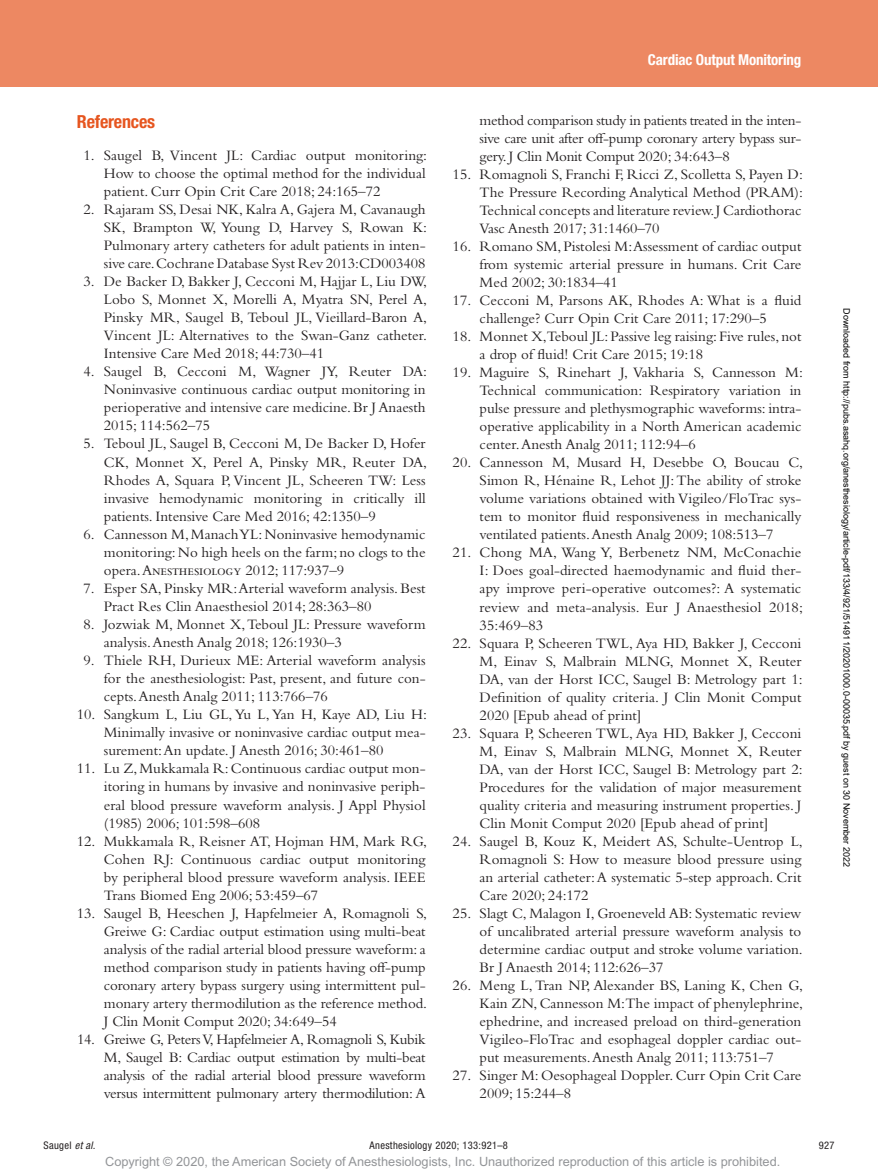
<style>
.page{position:relative;width:878px;height:1175px;background:#fff}
.page>*{position:absolute;margin:0;border:0;box-sizing:border-box;transform-origin:0 0}
.t1{font:700 condensed 18px "Helvetica Neue LT Std";letter-spacing:-.01em;color:#e6551f}
.t2{font:15px/18px "Bembo Std";color:#231f20;text-align:justify}
.t3{font:700 condensed 15px "Helvetica Neue LT Std";letter-spacing:-.01em;color:#fff}
.t4{font:12.75px "Arial MT Std";color:#939598}
.t5{font:condensed 10.5px "Helvetica Neue LT Std";letter-spacing:.03em;color:#231f20}
.t6{font:9px "Arial";color:#000}
.s1{font-style:italic}
</style>
<div class="page">
<div style="left:0;top:0;width:878px;height:86px;background:#ed8862"></div>
<p class="t1" style="left:77px;top:110px;width:80px">References</p>
<p class="t2" style="left:104px;top:146px;width:325px;text-indent:-20px">1. Saugel B, Vincent JL: Cardiac output monitoring:<br>How to choose the optimal method for the individual patient. Curr Opin Crit Care 2018; 24:165–72</p>
<p class="t2" style="left:104px;top:200px;width:325px;text-indent:-20px">2. Rajaram SS, Desai NK, Kalra A, Gajera M, Cavanaugh SK, Brampton W, Young D, Harvey S, Rowan K:<br>Pulmonary artery catheters for adult patients in inten&shy;sive care. Cochrane Database Syst Rev 2013:CD003408</p>
<p class="t2" style="left:104px;top:272px;width:325px;text-indent:-20px">3. De Backer D, Bakker J, Cecconi M, Hajjar L, Liu DW, Lobo S, Monnet X, Morelli A, Myatra SN, Perel A, Pinsky MR, Saugel B, Teboul JL, Vieillard-Baron A, Vincent JL: Alternatives to the Swan-Ganz catheter.<br>Intensive Care Med 2018; 44:730–41</p>
<p class="t2" style="left:104px;top:362px;width:325px;text-indent:-20px">4. Saugel B, Cecconi M, Wagner JY, Reuter DA:<br>Noninvasive continuous cardiac output monitoring in perioperative and intensive care medicine. Br J Anaesth 2015; 114:562–75</p>
<p class="t2" style="left:104px;top:434px;width:325px;text-indent:-20px">5. Teboul JL, Saugel B, Cecconi M, De Backer D, Hofer CK, Monnet X, Perel A, Pinsky MR, Reuter DA, Rhodes A, Squara P, Vincent JL, Scheeren TW: Less invasive hemodynamic monitoring in critically ill patients. Intensive Care Med 2016; 42:1350–9</p>
<p class="t2" style="left:104px;top:525px;width:323px;text-indent:-20px">6. Cannesson M, Manach YL: Noninvasive hemodynamic monitoring: No high heels on the farm; no clogs to the opera. Anesthesiology 2012; 117:937–9</p>
<p class="t2" style="left:104px;top:579px;width:323px;text-indent:-20px">7. Esper SA, Pinsky MR: Arterial waveform analysis. Best<br>Pract Res Clin Anaesthesiol 2014; 28:363–80</p>
<p class="t2" style="left:104px;top:615px;width:323px;text-indent:-20px">8. Jozwiak M, Monnet X, Teboul JL: Pressure waveform analysis. Anesth Analg 2018; 126:1930–3</p>
<p class="t2" style="left:104px;top:651px;width:323px;text-indent:-20px">9. Thiele RH, Durieux ME: Arterial waveform analysis for the anesthesiologist: Past, present, and future con&shy;cepts. Anesth Analg 2011; 113:766–76</p>
<p class="t2" style="left:104px;top:705px;width:325px;text-indent:-27px">10. Sangkum L, Liu GL, Yu L, Yan H, Kaye AD, Liu H:<br>Minimally invasive or noninvasive cardiac output mea&shy;surement: An update. J Anesth 2016; 30:461–80</p>
<p class="t2" style="left:104px;top:759px;width:323px;text-indent:-27px">11. Lu Z, Mukkamala R: Continuous cardiac output mon&shy;itoring in humans by invasive and noninvasive periph&shy;eral blood pressure waveform analysis. J Appl Physiol (1985) 2006; 101:598–608</p>
<p class="t2" style="left:104px;top:831px;width:325px;text-indent:-27px">12. Mukkamala R, Reisner AT, Hojman HM, Mark RG, Cohen RJ: Continuous cardiac output monitoring by peripheral blood pressure waveform analysis. IEEE Trans Biomed Eng 2006; 53:459–67</p>
<p class="t2" style="left:104px;top:903px;width:325px;text-indent:-27px">13. Saugel B, Heeschen J, Hapfelmeier A, Romagnoli S, Greiwe G: Cardiac output estimation using multi-beat analysis of the radial arterial blood pressure waveform: a method comparison study in patients having off-pump coronary artery bypass surgery using intermittent pul&shy;monary artery thermodilution as the reference method.<br>J Clin Monit Comput 2020; 34:649–54</p>
<p class="t2" style="left:104px;top:1030px;width:323px;text-indent:-27px">14. Greiwe G, Peters V, Hapfelmeier A, Romagnoli S, Kubik M, Saugel B: Cardiac output estimation by multi-beat analysis of the radial arterial blood pressure waveform versus intermittent pulmonary artery thermodilution: A</p>
<p class="t3" style="left:648px;top:51px;width:155px">Cardiac Output Monitoring</p>
<p class="t2" style="left:479px;top:111px;width:323px">method comparison study in patients treated in the inten&shy;sive care unit after off-pump coronary artery bypass sur&shy;gery. J Clin Monit Comput 2020; 34:643–8</p>
<p class="t2" style="left:479px;top:165px;width:325px;text-indent:-27px">15. Romagnoli S, Franchi F, Ricci Z, Scolletta S, Payen D:<br>The Pressure Recording Analytical Method (PRAM):<br>Technical concepts and literature review. J Cardiothorac Vasc Anesth 2017; 31:1460–70</p>
<p class="t2" style="left:479px;top:237px;width:323px;text-indent:-27px">16. Romano SM, Pistolesi M:Assessment of cardiac output from systemic arterial pressure in humans. Crit Care Med 2002; 30:1834–41</p>
<p class="t2" style="left:452px;top:291px;width:350px;text-align:center">17. Cecconi M, Parsons AK, Rhodes A: What is a fluid challenge? Curr Opin Crit Care 2011; 17:290–5</p>
<p class="t2" style="left:479px;top:327px;width:323px;text-indent:-27px">18. Monnet X,Teboul JL: Passive leg raising: Five rules, not a drop of fluid! Crit Care 2015; 19:18</p>
<p class="t2" style="left:479px;top:363px;width:325px;text-indent:-27px">19. Maguire S, Rinehart J, Vakharia S, Cannesson M:<br>Technical communication: Respiratory variation in pulse pressure and plethysmographic waveforms: intra&shy;operative applicability in a North American academic center. Anesth Analg 2011; 112:94–6</p>
<p class="t2" style="left:479px;top:453px;width:325px;text-indent:-27px">20. Cannesson M, Musard H, Desebbe O, Boucau C, Simon R, Hénaine R, Lehot JJ: The ability of stroke volume variations obtained with Vigileo/FloTrac sys&shy;tem to monitor fluid responsiveness in mechanically ventilated patients. Anesth Analg 2009; 108:513–7</p>
<p class="t2" style="left:479px;top:543px;width:325px;text-indent:-27px">21. Chong MA, Wang Y, Berbenetz NM, McConachie I: Does goal-directed haemodynamic and fluid ther&shy;apy improve peri-operative outcomes?: A systematic review and meta-analysis. Eur J Anaesthesiol 2018; 35:469–83</p>
<p class="t2" style="left:479px;top:633px;width:325px;text-indent:-27px">22. Squara P, Scheeren TWL, Aya HD, Bakker J, Cecconi M, Einav S, Malbrain MLNG, Monnet X, Reuter DA, van der Horst ICC, Saugel B: Metrology part 1:<br>Definition of quality criteria. J Clin Monit Comput 2020 [Epub ahead of print]</p>
<p class="t2" style="left:479px;top:723px;width:325px;text-indent:-27px">23. Squara P, Scheeren TWL, Aya HD, Bakker J, Cecconi M, Einav S, Malbrain MLNG, Monnet X, Reuter DA, van der Horst ICC, Saugel B: Metrology part 2:<br>Procedures for the validation of major measurement quality criteria and measuring instrument properties. J Clin Monit Comput 2020 [Epub ahead of print]</p>
<p class="t2" style="left:479px;top:831px;width:325px;text-indent:-27px">24. Saugel B, Kouz K, Meidert AS, Schulte-Uentrop L, Romagnoli S: How to measure blood pressure using an arterial catheter: A systematic 5-step approach. Crit Care 2020; 24:172</p>
<p class="t2" style="left:479px;top:904px;width:325px;text-indent:-27px">25. Slagt C, Malagon I, Groeneveld AB: Systematic review of uncalibrated arterial pressure waveform analysis to determine cardiac output and stroke volume variation.<br>Br J Anaesth 2014; 112:626–37</p>
<p class="t2" style="left:479px;top:976px;width:325px;text-indent:-27px">26. Meng L, Tran NP, Alexander BS, Laning K, Chen G, Kain ZN, Cannesson M:The impact of phenylephrine, ephedrine, and increased preload on third-generation Vigileo-FloTrac and esophageal doppler cardiac out&shy;put measurements. Anesth Analg 2011; 113:751–7</p>
<p class="t2" style="left:479px;top:1066px;width:323px;text-indent:-27px">27. Singer M: Oesophageal Doppler. Curr Opin Crit Care<br>2009; 15:244–8</p>
<p class="t6" style="left:850px;top:308px;width:560px;rotate:90deg">Downloaded from http://pubs.asahq.org/anesthesiology/article-pdf/133/4/921/514911/20201000.0-00035.pdf by guest on 30 November 2022</p>
<p class="t5" style="left:44px;top:1139px;width:53px">Saugel <span class="s1">et al.</span></p>
<p class="t5" style="left:369px;top:1139px;width:140px">Anesthesiology 2020; 133:921–8</p>
<p class="t5" style="left:818px;top:1139px;width:17px">927</p>
<p class="t4" style="left:105px;top:1154px;width:676px">Copyright © 2020, the American Society of Anesthesiologists, Inc. Unauthorized reproduction of this article is prohibited.</p>
</div>
